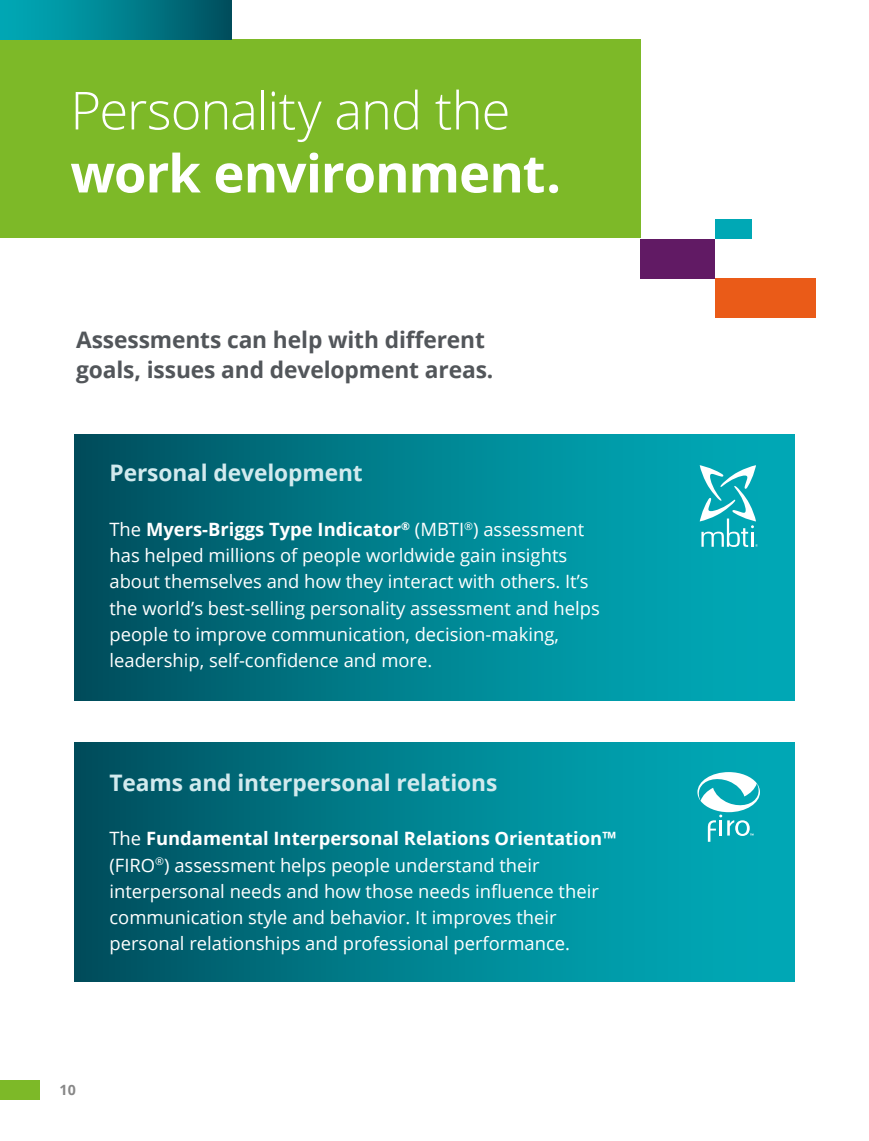
<style>
.page{position:relative;width:869px;height:1141px;background:#fff}
.page>*{position:absolute;margin:0;border:0;box-sizing:border-box;transform-origin:0 0}
.t1{font:300 52.5px "Open Sans";letter-spacing:-.02em;color:#fff}
.t2{font:700 52.5px "Open Sans";letter-spacing:-.02em;color:#fff}
.t3{font:700 22.75px/29.8px "Open Sans";letter-spacing:-.005em;color:#52565a}
.t4{font:700 22.75px "Open Sans";letter-spacing:-.005em;color:#d2eaee}
.t5{font:18.38px/26.2px "Open Sans";color:#fff}
.t6{font:700 14.17px "Open Sans";color:#878787}
.s1{font-weight:700}
</style>
<div class="page">
<div style="left:0;top:1080px;width:40px;height:20px;background:#7db928"></div>
<div style="left:74px;top:743px;width:720px;height:238px;background:linear-gradient(to right,#005260,#00b2bf)"></div>
<div style="left:74px;top:435px;width:720px;height:266px;background:linear-gradient(to right,#005260,#00b2bf)"></div>
<div style="left:0;top:40px;width:640px;height:198px;background:#7db928"></div>
<div style="left:714px;top:278px;width:101px;height:40px;background:#ea5b18"></div>
<div style="left:640px;top:239px;width:74px;height:40px;background:#611a64"></div>
<div style="left:714px;top:219px;width:37px;height:20px;background:#00a8b5"></div>
<div style="left:0;top:0;width:231px;height:40px;background:linear-gradient(to right,#00afbc,#005261)"></div>
<svg style="left:699px;top:465px;width:58px;height:82px"></svg>
<svg style="left:697px;top:772px;width:62px;height:70px"></svg>
<h1 class="t1" style="left:70px;top:74px;width:441px">Personality and the</h1>
<h1 class="t2" style="left:70px;top:136px;width:492px">work environment.</h1>
<p class="t3" style="left:76px;top:324px;width:418px">Assessments can help with different goals, issues and development areas.</p>
<p class="t4" style="left:109px;top:457px;width:255px">Personal development</p>
<p class="t5" style="left:109px;top:516px;width:491px">The <span class="s1">Myers-Briggs Type Indicator</span><sup>®</sup> (MBTI<sup>®</sup>) assessment has helped millions of people worldwide gain insights about themselves and how they interact with others. It’s the world’s best-selling personality assessment and helps people to improve communication, decision-making, leadership, self-confidence and more.</p>
<p class="t4" style="left:109px;top:766px;width:389px">Teams and interpersonal relations</p>
<p class="t5" style="left:109px;top:825px;width:508px">The <span class="s1">Fundamental Interpersonal Relations Orientation™ </span>(FIRO<sup>®</sup>) assessment helps people understand their interpersonal needs and how those needs influence their communication style and behavior. It improves their personal relationships and professional performance.</p>
<p class="t6" style="left:60px;top:1080px;width:18px">10</p>
</div>
